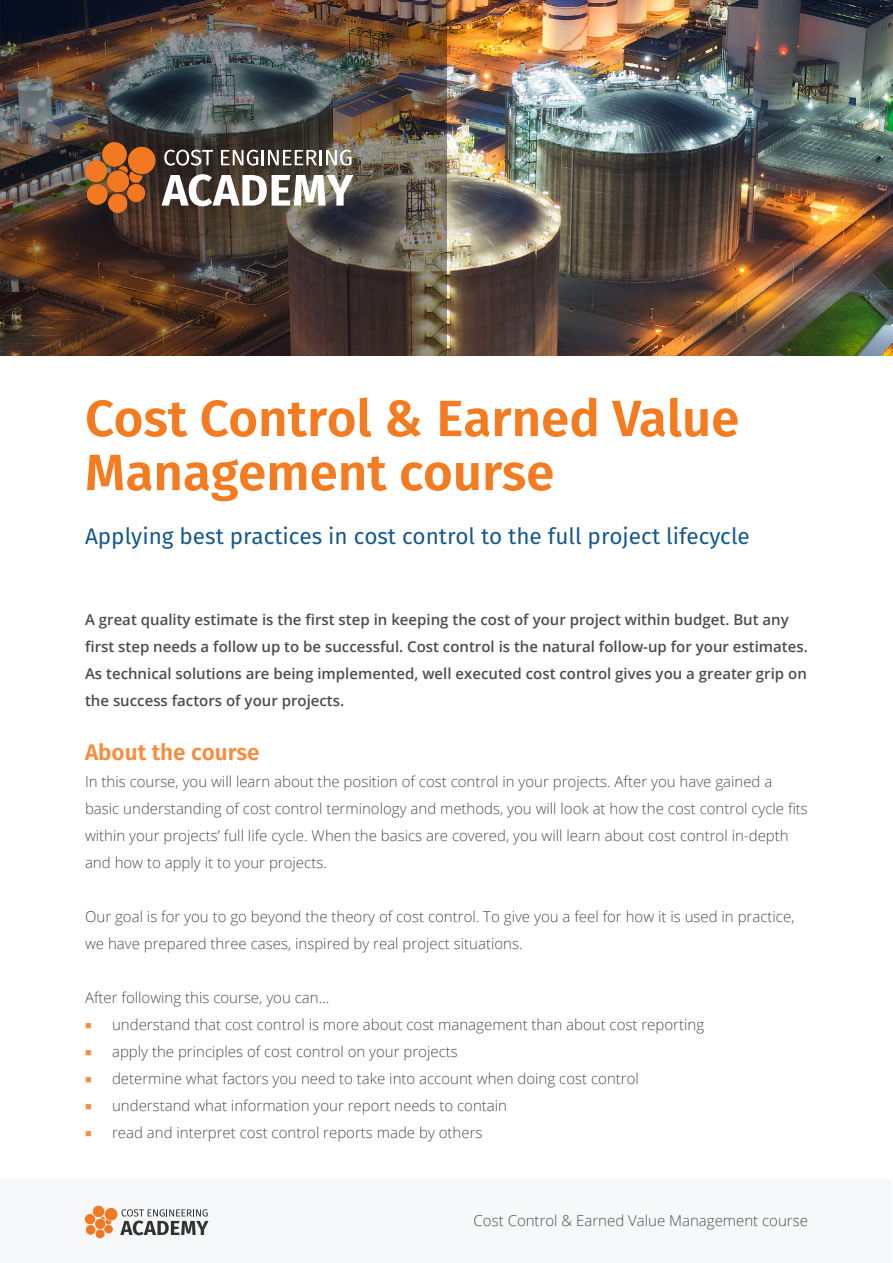
<style>
.page{position:relative;width:893px;height:1263px;background:#fff}
.page>*{position:absolute;margin:0;border:0;box-sizing:border-box;transform-origin:0 0}
.t1{font:600 51px/54px "Fira Sans";color:#f47b20}
.t2{font:22.5px "Fira Sans";color:#15598c}
.t3{font:600 22.5px "Fira Sans";color:#f68d3d}
.t4{font:300 15px/27px "Open Sans";color:#4d4d4f}
.t5{font:600 15px/27px "Open Sans";color:#4d4d4f}
</style>
<div class="page">
<div style="left:0;top:1178px;width:891px;height:85px;background:#f7f8f9"></div>
<img style="left:446px;top:0;width:447px;height:355px">
<img style="left:0;top:0;width:446px;height:355px">
<svg style="left:164px;top:150px;width:49px;height:16px"></svg>
<svg style="left:221px;top:150px;width:131px;height:16px"></svg>
<svg style="left:162px;top:174px;width:191px;height:32px"></svg>
<div style="left:107px;top:171px;width:22px;height:21px;background:#f27821;border-radius:11px"></div>
<svg style="left:119px;top:166px;width:23px;height:17px"></svg>
<div style="left:127px;top:184px;width:18px;height:18px;background:#f27821;border-radius:9px"></div>
<div style="left:108px;top:194px;width:19px;height:19px;background:#f27821;border-radius:9px"></div>
<div style="left:87px;top:184px;width:20px;height:21px;background:#f27821;border-radius:10px"></div>
<div style="left:85px;top:160px;width:22px;height:22px;background:#f27821;border-radius:11px"></div>
<div style="left:102px;top:142px;width:25px;height:25px;background:#f27821;border-radius:12px"></div>
<div style="left:128px;top:147px;width:28px;height:27px;background:#f27821;border-radius:14px"></div>
<svg style="left:120px;top:1209px;width:89px;height:26px"></svg>
<div style="left:95px;top:1219px;width:10px;height:10px;background:#f27821;border-radius:5px"></div>
<svg style="left:101px;top:1217px;width:10px;height:7px"></svg>
<div style="left:104px;top:1225px;width:9px;height:8px;background:#f27821;border-radius:4px"></div>
<div style="left:96px;top:1229px;width:8px;height:9px;background:#f27821;border-radius:4px"></div>
<div style="left:86px;top:1225px;width:9px;height:9px;background:#f27821;border-radius:5px"></div>
<div style="left:85px;top:1214px;width:10px;height:10px;background:#f27821;border-radius:5px"></div>
<div style="left:93px;top:1206px;width:11px;height:11px;background:#f27821;border-radius:6px"></div>
<div style="left:105px;top:1208px;width:12px;height:12px;background:#f27821;border-radius:6px"></div>
<h1 class="t1" style="left:85px;top:388px;width:656px">Cost Control &amp; Earned Value<br>Management course</h1>
<h2 class="t2" style="left:85px;top:519px;width:666px">Applying best practices in cost control to the full project lifecycle</h2>
<p class="t5" style="left:85px;top:606px;width:724px">A great quality estimate is the first step in keeping the cost of your project within budget. But any first step needs a follow up to be successful. Cost control is the natural follow-up for your estimates.<br>As technical solutions are being implemented, well executed cost control gives you a greater grip on the success factors of your projects.</p>
<h2 class="t3" style="left:85px;top:734px;width:176px">About the course</h2>
<p class="t4" style="left:85px;top:768px;width:724px">In this course, you will learn about the position of cost control in your projects. After you have gained a basic understanding of cost control terminology and methods, you will look at how the cost control cycle fits within your projects’ full life cycle. When the basics are covered, you will learn about cost control in-depth and how to apply it to your projects.</p>
<p class="t4" style="left:85px;top:903px;width:711px">Our goal is for you to go beyond the theory of cost control. To give you a feel for how it is used in practice, we have prepared three cases, inspired by real project situations.</p>
<p class="t4" style="left:112px;top:984px;width:594px;text-indent:-27px">After following this course, you can...<br>understand that cost control is more about cost management than about cost reporting apply the principles of cost control on your projects<br>determine what factors you need to take into account when doing cost control understand what information your report needs to contain<br>read and interpret cost control reports made by others</p>
<p class="t4" style="left:474px;top:1207px;width:336px">Cost Control &amp; Earned Value Management course</p>
</div>
